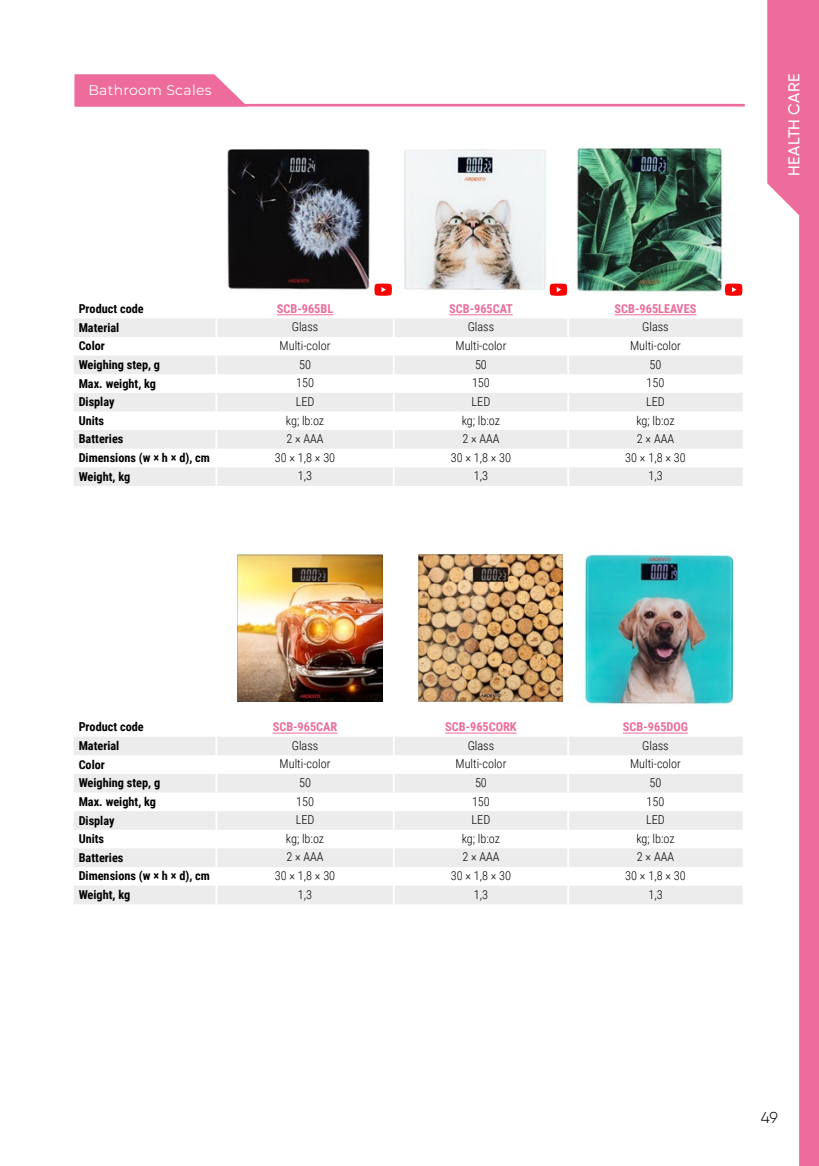
<style>
.page{position:relative;width:819px;height:1166px;background:#fff}
.page>*{position:absolute;margin:0;border:0;box-sizing:border-box;transform-origin:0 0}
.t1{font:500 15.75px "Gilroy";letter-spacing:.02em;color:#fff}
.t2{font:300 15.75px "Gilroy";color:#000}
.t3{font:14px "Montserrat";letter-spacing:.02em;color:#fff}
.t4{font:300 12.25px "Roboto Condensed";color:#000}
.t5{font:700 12.25px "Roboto Condensed";color:#000}
.t6{font:700 12.25px "Roboto Condensed";color:#ed6c9b}
</style>
<div class="page">
<svg style="left:74px;top:318px;width:668px;height:168px;fill:#ececec"></svg>
<svg style="left:215px;top:318px;width:2px;height:168px"></svg>
<hr style="left:277px;top:314px;width:56px;height:1px;background:#ed6c9b">
<hr style="left:449px;top:314px;width:63px;height:1px;background:#ed6c9b">
<hr style="left:614px;top:314px;width:82px;height:1px;background:#ed6c9b">
<svg style="left:74px;top:737px;width:668px;height:167px;fill:#ececec"></svg>
<svg style="left:215px;top:737px;width:2px;height:167px"></svg>
<svg style="left:393px;top:737px;width:1px;height:167px"></svg>
<svg style="left:567px;top:737px;width:2px;height:167px"></svg>
<hr style="left:273px;top:732px;width:64px;height:1px;background:#ed6c9b">
<hr style="left:445px;top:732px;width:71px;height:1px;background:#ed6c9b">
<hr style="left:623px;top:732px;width:65px;height:1px;background:#ed6c9b">
<svg style="left:74px;top:74px;width:173px;height:33px;background:#ee7ca6"></svg>
<hr style="left:76px;top:104px;width:668px;height:3px;background:#ed6c9b">
<img style="left:227px;top:149px;width:163px;height:141px">
<img style="left:576px;top:147px;width:167px;height:147px">
<img style="left:404px;top:149px;width:161px;height:141px">
<img style="left:238px;top:555px;width:144px;height:146px">
<img style="left:584px;top:554px;width:150px;height:151px">
<img style="left:418px;top:555px;width:144px;height:146px">
<svg style="left:725px;top:284px;width:17px;height:12px"></svg>
<svg style="left:549px;top:284px;width:20px;height:202px"></svg>
<svg style="left:374px;top:284px;width:20px;height:202px"></svg>
<svg style="left:767px;top:0;width:52px;height:1166px"></svg>
<p class="t3" style="left:88px;top:80px;width:125px">Bathroom Scales</p>
<p class="t1" style="left:784px;top:176px;width:103px;rotate:-90deg">HEALTH CARE</p>
<p class="t5" style="left:79px;top:300px;width:67px">Product code</p>
<p class="t6" style="left:277px;top:300px;width:58px">SCB-965BL</p>
<p class="t6" style="left:449px;top:300px;width:65px">SCB-965CAT</p>
<p class="t6" style="left:614px;top:300px;width:83px">SCB-965LEAVES</p>
<p class="t5" style="left:79px;top:319px;width:42px">Material</p>
<p class="t4" style="left:292px;top:318px;width:28px">Glass</p>
<p class="t4" style="left:467px;top:318px;width:28px">Glass</p>
<p class="t4" style="left:642px;top:318px;width:28px">Glass</p>
<p class="t5" style="left:79px;top:337px;width:28px">Color</p>
<p class="t4" style="left:279px;top:337px;width:52px">Multi-color</p>
<p class="t4" style="left:455px;top:337px;width:52px">Multi-color</p>
<p class="t4" style="left:630px;top:337px;width:52px">Multi-color</p>
<p class="t5" style="left:79px;top:356px;width:83px">Weighing step, g</p>
<p class="t4" style="left:299px;top:356px;width:13px">50</p>
<p class="t4" style="left:475px;top:356px;width:13px">50</p>
<p class="t4" style="left:649px;top:356px;width:13px">50</p>
<p class="t5" style="left:79px;top:375px;width:79px">Max. weight, kg</p>
<p class="t4" style="left:296px;top:374px;width:19px">150</p>
<p class="t4" style="left:472px;top:374px;width:19px">150</p>
<p class="t4" style="left:646px;top:374px;width:19px">150</p>
<p class="t5" style="left:79px;top:393px;width:37px">Display</p>
<p class="t4" style="left:295px;top:393px;width:20px">LED</p>
<p class="t4" style="left:471px;top:393px;width:20px">LED</p>
<p class="t4" style="left:646px;top:393px;width:20px">LED</p>
<p class="t5" style="left:79px;top:412px;width:27px">Units</p>
<p class="t4" style="left:286px;top:412px;width:40px">kg; lb:oz</p>
<p class="t4" style="left:462px;top:412px;width:40px">kg; lb:oz</p>
<p class="t4" style="left:636px;top:412px;width:40px">kg; lb:oz</p>
<p class="t5" style="left:79px;top:430px;width:46px">Batteries</p>
<p class="t4" style="left:286px;top:430px;width:39px">2 × AAA</p>
<p class="t4" style="left:462px;top:430px;width:39px">2 × AAA</p>
<p class="t4" style="left:637px;top:430px;width:39px">2 × AAA</p>
<p class="t5" style="left:79px;top:449px;width:133px">Dimensions (w × h × d), cm</p>
<p class="t4" style="left:275px;top:449px;width:62px">30 × 1,8 × 30</p>
<p class="t4" style="left:450px;top:449px;width:62px">30 × 1,8 × 30</p>
<p class="t4" style="left:625px;top:449px;width:62px">30 × 1,8 × 30</p>
<p class="t5" style="left:79px;top:468px;width:53px">Weight, kg</p>
<p class="t4" style="left:298px;top:467px;width:16px">1,3</p>
<p class="t4" style="left:474px;top:467px;width:16px">1,3</p>
<p class="t4" style="left:648px;top:467px;width:16px">1,3</p>
<p class="t5" style="left:79px;top:718px;width:67px">Product code</p>
<p class="t6" style="left:273px;top:718px;width:66px">SCB-965CAR</p>
<p class="t6" style="left:445px;top:718px;width:73px">SCB-965CORK</p>
<p class="t6" style="left:623px;top:718px;width:66px">SCB-965DOG</p>
<p class="t5" style="left:79px;top:737px;width:42px">Material</p>
<p class="t4" style="left:292px;top:737px;width:28px">Glass</p>
<p class="t4" style="left:467px;top:737px;width:28px">Glass</p>
<p class="t4" style="left:642px;top:737px;width:28px">Glass</p>
<p class="t5" style="left:79px;top:756px;width:28px">Color</p>
<p class="t4" style="left:279px;top:755px;width:52px">Multi-color</p>
<p class="t4" style="left:455px;top:755px;width:52px">Multi-color</p>
<p class="t4" style="left:630px;top:755px;width:52px">Multi-color</p>
<p class="t5" style="left:79px;top:774px;width:83px">Weighing step, g</p>
<p class="t4" style="left:299px;top:774px;width:13px">50</p>
<p class="t4" style="left:475px;top:774px;width:13px">50</p>
<p class="t4" style="left:649px;top:774px;width:13px">50</p>
<p class="t5" style="left:79px;top:793px;width:79px">Max. weight, kg</p>
<p class="t4" style="left:296px;top:793px;width:19px">150</p>
<p class="t4" style="left:472px;top:793px;width:19px">150</p>
<p class="t4" style="left:646px;top:793px;width:19px">150</p>
<p class="t5" style="left:79px;top:811px;width:37px">Display</p>
<p class="t4" style="left:295px;top:811px;width:20px">LED</p>
<p class="t4" style="left:471px;top:811px;width:20px">LED</p>
<p class="t4" style="left:646px;top:811px;width:20px">LED</p>
<p class="t5" style="left:79px;top:830px;width:27px">Units</p>
<p class="t4" style="left:286px;top:830px;width:40px">kg; lb:oz</p>
<p class="t4" style="left:462px;top:830px;width:40px">kg; lb:oz</p>
<p class="t4" style="left:636px;top:830px;width:40px">kg; lb:oz</p>
<p class="t5" style="left:79px;top:849px;width:46px">Batteries</p>
<p class="t4" style="left:286px;top:848px;width:39px">2 × AAA</p>
<p class="t4" style="left:462px;top:848px;width:39px">2 × AAA</p>
<p class="t4" style="left:637px;top:848px;width:39px">2 × AAA</p>
<p class="t5" style="left:79px;top:867px;width:133px">Dimensions (w × h × d), cm</p>
<p class="t4" style="left:275px;top:867px;width:62px">30 × 1,8 × 30</p>
<p class="t4" style="left:450px;top:867px;width:62px">30 × 1,8 × 30</p>
<p class="t4" style="left:625px;top:867px;width:62px">30 × 1,8 × 30</p>
<p class="t5" style="left:79px;top:886px;width:53px">Weight, kg</p>
<p class="t4" style="left:298px;top:886px;width:16px">1,3</p>
<p class="t4" style="left:474px;top:886px;width:16px">1,3</p>
<p class="t4" style="left:648px;top:886px;width:16px">1,3</p>
<p class="t2" style="left:760px;top:1108px;width:19px">49</p>
</div>
